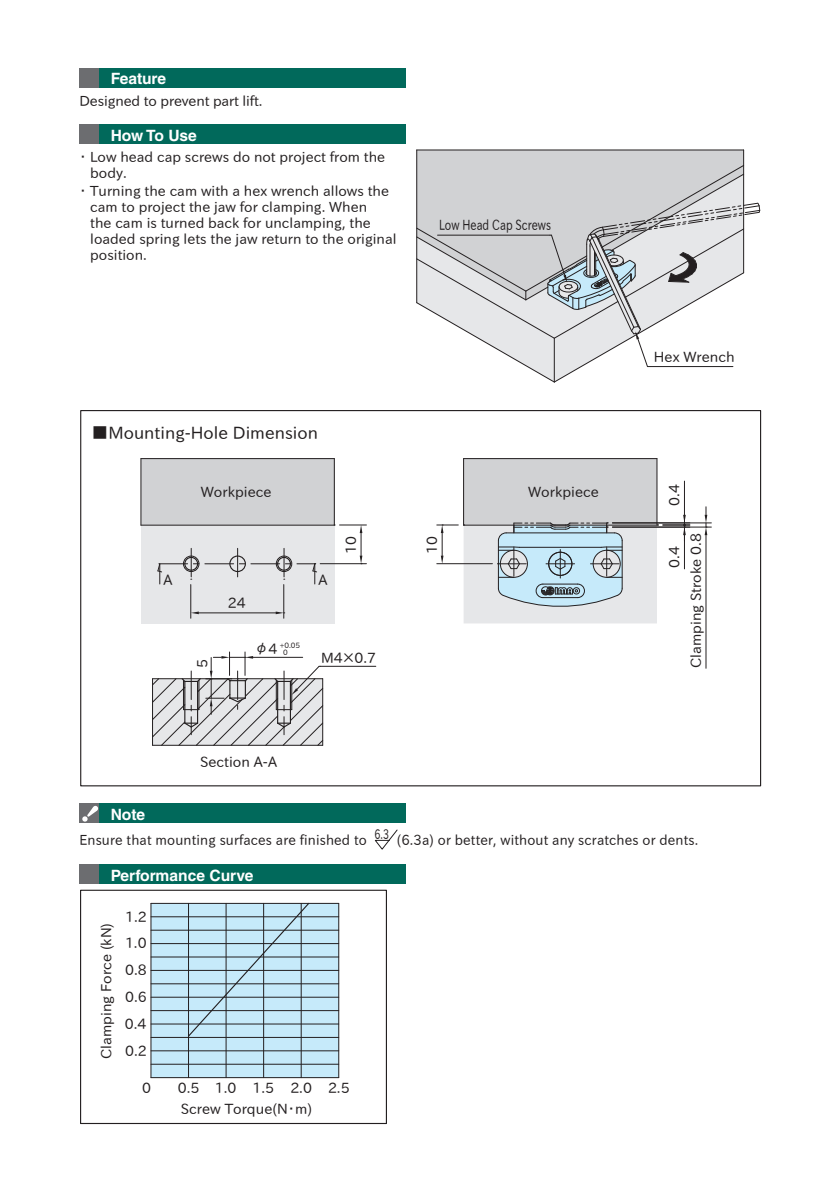
<style>
.page{position:relative;width:840px;height:1191px;background:#fff}
.page>*{position:absolute;margin:0;border:0;box-sizing:border-box;transform-origin:0 0}
.Ex{font:17px "IPAP Gothic";color:#231f20}
.Other_title{font:700 15.6px "Helvetica LT Std";color:#fff}
.Ex_title{font:700 15.6px "Helvetica LT Std";color:#fff}
.Merit_title{font:700 15.6px "Helvetica LT Std";letter-spacing:-.01em;color:#fff}
.Note_S_title{font:700 15.6px "Helvetica LT Std";color:#fff}
.t1{font:14.2px "IPAP Gothic";color:#231f20}
.t2{font:14.2px "IPAP Gothic";color:#231f20;scale:.76 1}
.Ex-2{font:14px/16px "IPAP Gothic";color:#231f20}
.Note_S{font:14px "IPAP Gothic";letter-spacing:.01em;color:#231f20;scale:.95 1}
.Merit{font:14px "IPAP Gothic";letter-spacing:-.01em;color:#231f20}
.Note_S-2{font:13.4px "IPAP Gothic";color:#231f20;scale:.72 1}
.t3{font:7.4px/6.8px "IPAP Gothic";color:#231f20}
.s1{font-size:14.2px}
</style>
<div class="page">
<div style="left:141px;top:458px;width:193px;height:67px;background:#d1d2d4"></div>
<div style="left:463px;top:458px;width:193px;height:67px;background:#d1d2d4"></div>
<div style="left:141px;top:525px;width:193px;height:98px;background:#e6e7e9"></div>
<hr style="left:190px;top:584px;width:1px;height:34px;background:#231f20">
<hr style="left:283px;top:584px;width:1px;height:34px;background:#231f20">
<hr style="left:199px;top:612px;width:76px;height:1px;background:#231f20">
<svg style="left:191px;top:611px;width:8px;height:3px"></svg>
<svg style="left:275px;top:611px;width:9px;height:3px"></svg>
<hr style="left:320px;top:666px;width:55px;height:1px;background:#231f20">
<hr style="left:320px;top:563px;width:46px;height:1px;background:#231f20">
<svg style="left:334px;top:524px;width:32px;height:40px"></svg>
<hr style="left:612px;top:522px;width:99px;height:1px;background:#231f20">
<hr style="left:612px;top:527px;width:99px;height:1px;background:#231f20">
<hr style="left:705px;top:535px;width:1px;height:133px;background:#231f20">
<svg style="left:704px;top:507px;width:3px;height:28px"></svg>
<hr style="left:683px;top:481px;width:1px;height:34px;background:#231f20">
<svg style="left:157px;top:548px;width:160px;height:36px"></svg>
<div style="left:417px;top:151px;width:325px;height:14px;background:#d1d2d4"></div>
<hr style="left:416px;top:150px;width:1px;height:153px;background:#231f20">
<hr style="left:742px;top:150px;width:1px;height:123px;background:#231f20">
<hr style="left:416px;top:150px;width:327px;height:1px;background:#231f20">
<svg style="left:416px;top:165px;width:344px;height:218px"></svg>
<hr style="left:140px;top:458px;width:1px;height:67px;background:#231f20">
<hr style="left:334px;top:458px;width:1px;height:67px;background:#231f20">
<hr style="left:141px;top:458px;width:193px;height:1px;background:#231f20">
<hr style="left:141px;top:525px;width:193px;height:1px;background:#231f20">
<div style="left:276px;top:556px;width:16px;height:16px;border:1px solid #231f20;border-radius:50%"></div>
<div style="left:183px;top:556px;width:16px;height:16px;border:1px solid #231f20;border-radius:50%"></div>
<hr style="left:463px;top:458px;width:193px;height:1px;background:#231f20">
<svg style="left:436px;top:515px;width:253px;height:108px"></svg>
<hr style="left:656px;top:458px;width:1px;height:67px;background:#231f20">
<hr style="left:463px;top:458px;width:1px;height:67px;background:#231f20">
<div style="left:229px;top:555px;width:17px;height:17px;border:1px solid #231f20;border-radius:50%"></div>
<div style="left:277px;top:557px;width:14px;height:14px;border:1px solid #231f20;border-radius:50%"></div>
<div style="left:184px;top:557px;width:14px;height:14px;border:1px solid #231f20;border-radius:50%"></div>
<svg style="left:152px;top:652px;width:171px;height:94px"></svg>
<div style="left:151px;top:903px;width:187px;height:174px;background:#c6eafa"></div>
<hr style="left:151px;top:1077px;width:187px;height:1px;background:#231f20">
<hr style="left:151px;top:1063px;width:187px;height:1px;background:#231f20">
<hr style="left:151px;top:1050px;width:187px;height:1px;background:#231f20">
<hr style="left:151px;top:1037px;width:187px;height:1px;background:#231f20">
<hr style="left:151px;top:1023px;width:187px;height:1px;background:#231f20">
<hr style="left:151px;top:1010px;width:187px;height:1px;background:#231f20">
<hr style="left:151px;top:997px;width:187px;height:1px;background:#231f20">
<hr style="left:151px;top:983px;width:187px;height:1px;background:#231f20">
<hr style="left:151px;top:970px;width:187px;height:1px;background:#231f20">
<hr style="left:151px;top:956px;width:187px;height:1px;background:#231f20">
<hr style="left:151px;top:943px;width:187px;height:1px;background:#231f20">
<hr style="left:151px;top:930px;width:187px;height:1px;background:#231f20">
<hr style="left:151px;top:916px;width:187px;height:1px;background:#231f20">
<hr style="left:151px;top:903px;width:187px;height:1px;background:#231f20">
<hr style="left:150px;top:903px;width:1px;height:174px;background:#231f20">
<hr style="left:188px;top:903px;width:1px;height:174px;background:#231f20">
<hr style="left:225px;top:903px;width:1px;height:174px;background:#231f20">
<hr style="left:263px;top:903px;width:1px;height:174px;background:#231f20">
<hr style="left:301px;top:903px;width:1px;height:174px;background:#231f20">
<hr style="left:338px;top:903px;width:1px;height:174px;background:#231f20">
<div style="left:80px;top:889px;width:307px;height:235px;border:1px solid #231f20"></div>
<svg style="left:187px;top:902px;width:123px;height:135px"></svg>
<div style="left:79px;top:124px;width:20px;height:20px;background:#6c6d70"></div>
<div style="left:99px;top:124px;width:306px;height:20px;background:#01695b"></div>
<div style="left:79px;top:68px;width:20px;height:20px;background:#6c6d70"></div>
<div style="left:99px;top:68px;width:306px;height:20px;background:#01695b"></div>
<div style="left:79px;top:803px;width:20px;height:20px;background:#6c6d70"></div>
<div style="left:99px;top:803px;width:306px;height:20px;background:#01695b"></div>
<svg style="left:82px;top:805px;width:16px;height:17px"></svg>
<svg style="left:374px;top:829px;width:24px;height:21px"></svg>
<div style="left:79px;top:864px;width:20px;height:20px;background:#6c6d70"></div>
<div style="left:99px;top:864px;width:306px;height:20px;background:#01695b"></div>
<p class="Merit_title" style="left:111px;top:69px;width:57px">Feature</p>
<p class="Merit" style="left:79px;top:93px;width:184px">Designed to prevent part lift.</p>
<p class="Ex_title" style="left:111px;top:125px;width:88px">How To Use</p>
<p class="Ex-2" style="left:90px;top:149px;width:296px;text-indent:-11px">・ Low head cap screws do not project from the body.</p>
<p class="Ex-2" style="left:90px;top:183px;width:307px;text-indent:-11px">・ Turning the cam with a hex wrench allows the cam to project the jaw for clamping. When<br>the cam is turned back for unclamping, the loaded spring lets the jaw return to the original position.</p>
<p class="t2" style="left:439px;top:217px;width:148px">Low Head Cap Screws</p>
<p class="Ex" style="left:91px;top:423px;width:228px">■Mounting-Hole Dimension</p>
<p class="t1" style="left:201px;top:484px;width:72px">Workpiece</p>
<p class="t1" style="left:163px;top:572px;width:11px">A</p>
<p class="t1" style="left:318px;top:572px;width:11px">A</p>
<p class="t1" style="left:228px;top:595px;width:19px">24</p>
<p class="t1" style="left:343px;top:554px;width:19px;rotate:-90deg">10</p>
<p class="t1" style="left:194px;top:668px;width:10px;rotate:-90deg">5</p>
<p class="t3" style="left:283px;top:642px;width:18px;text-indent:-29px"><span class="s1">φ4</span> +0.05<br>0</p>
<p class="t1" style="left:321px;top:650px;width:56px">M4×0.7</p>
<p class="t1" style="left:200px;top:753px;width:78px">Section A-A</p>
<p class="t1" style="left:424px;top:554px;width:19px;rotate:-90deg">10</p>
<p class="t1" style="left:527px;top:484px;width:72px">Workpiece</p>
<p class="t1" style="left:653px;top:348px;width:82px">Hex Wrench</p>
<p class="t1" style="left:666px;top:505px;width:23px;rotate:-90deg">0.4</p>
<p class="t1" style="left:666px;top:568px;width:23px;rotate:-90deg">0.4</p>
<p class="t1" style="left:687px;top:668px;width:136px;rotate:-90deg">Clamping Stroke 0.8</p>
<p class="Note_S_title" style="left:111px;top:804px;width:36px">Note</p>
<p class="Note_S" style="left:79px;top:832px;width:304px">Ensure that mounting surfaces are finished to</p>
<p class="Note_S" style="left:396px;top:832px;width:319px">(6.3a) or better, without any scratches or dents.</p>
<p class="Note_S-2" style="left:374px;top:826px;width:22px">6.3</p>
<p class="Other_title" style="left:111px;top:865px;width:144px">Performance Curve</p>
<p class="t1" style="left:98px;top:1059px;width:138px;rotate:-90deg">Clamping Force (kN)</p>
<p class="t1" style="left:125px;top:908px;width:23px">1.2</p>
<p class="t1" style="left:125px;top:935px;width:23px">1.0</p>
<p class="t1" style="left:125px;top:962px;width:23px">0.8</p>
<p class="t1" style="left:125px;top:988px;width:23px">0.6</p>
<p class="t1" style="left:125px;top:1015px;width:23px">0.4</p>
<p class="t1" style="left:125px;top:1042px;width:23px">0.2</p>
<p class="t1" style="left:142px;top:1079px;width:10px">0</p>
<p class="t1" style="left:178px;top:1079px;width:173px">0.5 1.0 1.5 2.0 2.5</p>
<p class="t1" style="left:181px;top:1100px;width:133px">Screw Torque(N・m)</p>
</div>
